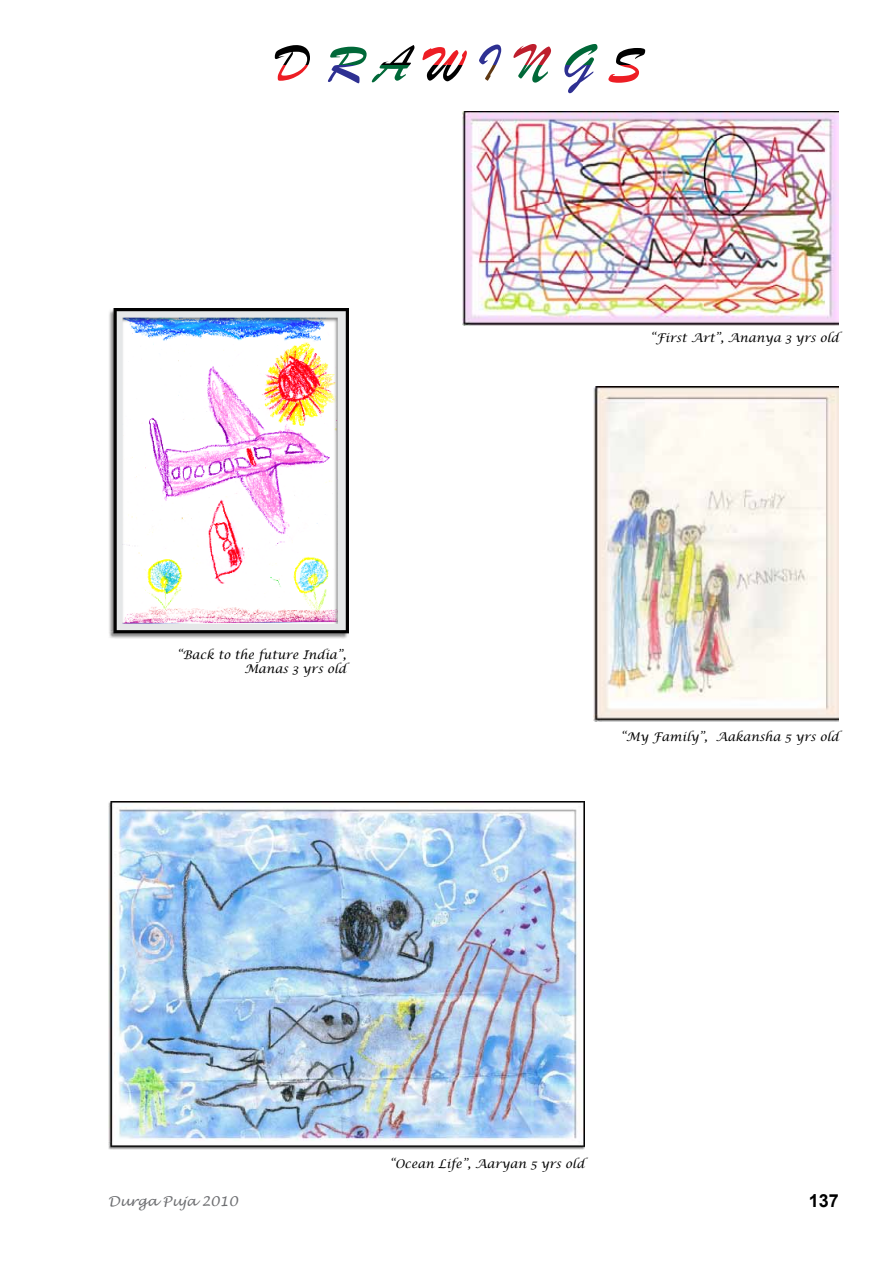
<style>
.page{position:relative;width:893px;height:1263px;background:#fff}
.page>*{position:absolute;margin:0;border:0;box-sizing:border-box;transform-origin:0 0}
.t1{font:700 18px "Arial";color:#000}
.t2{font:italic 13.5px "Lucida Handwriting";color:#6d6e71}
.t3{font:italic 12px/14.4px "Lucida Calligraphy";color:#000;text-align:right}
</style>
<div class="page">
<svg style="left:275px;top:45px;width:35px;height:36px"></svg>
<svg style="left:328px;top:45px;width:86px;height:38px"></svg>
<svg style="left:422px;top:47px;width:45px;height:34px"></svg>
<svg style="left:479px;top:45px;width:22px;height:36px"></svg>
<svg style="left:513px;top:44px;width:38px;height:39px"></svg>
<svg style="left:564px;top:44px;width:33px;height:49px"></svg>
<svg style="left:608px;top:48px;width:37px;height:35px"></svg>
<img style="left:463px;top:112px;width:376px;height:214px">
<img style="left:108px;top:802px;width:476px;height:347px">
<img style="left:593px;top:386px;width:246px;height:336px">
<img style="left:109px;top:308px;width:239px;height:331px">
<p class="t3" style="left:177px;top:648px;width:171px">“Back to the future India”,<br>Manas 3 yrs old</p>
<p class="t3" style="left:650px;top:331px;width:190px">“First Art”, Ananya 3 yrs old</p>
<p class="t3" style="left:621px;top:730px;width:220px">“My Family”, Aakansha 5 yrs old</p>
<p class="t3" style="left:390px;top:1156px;width:196px">“Ocean Life”, Aaryan 5 yrs old</p>
<p class="t2" style="left:108px;top:1193px;width:131px">Durga Puja 2010</p>
<h1 class="t1" style="left:809px;top:1189px;width:32px">137</h1>
</div>
